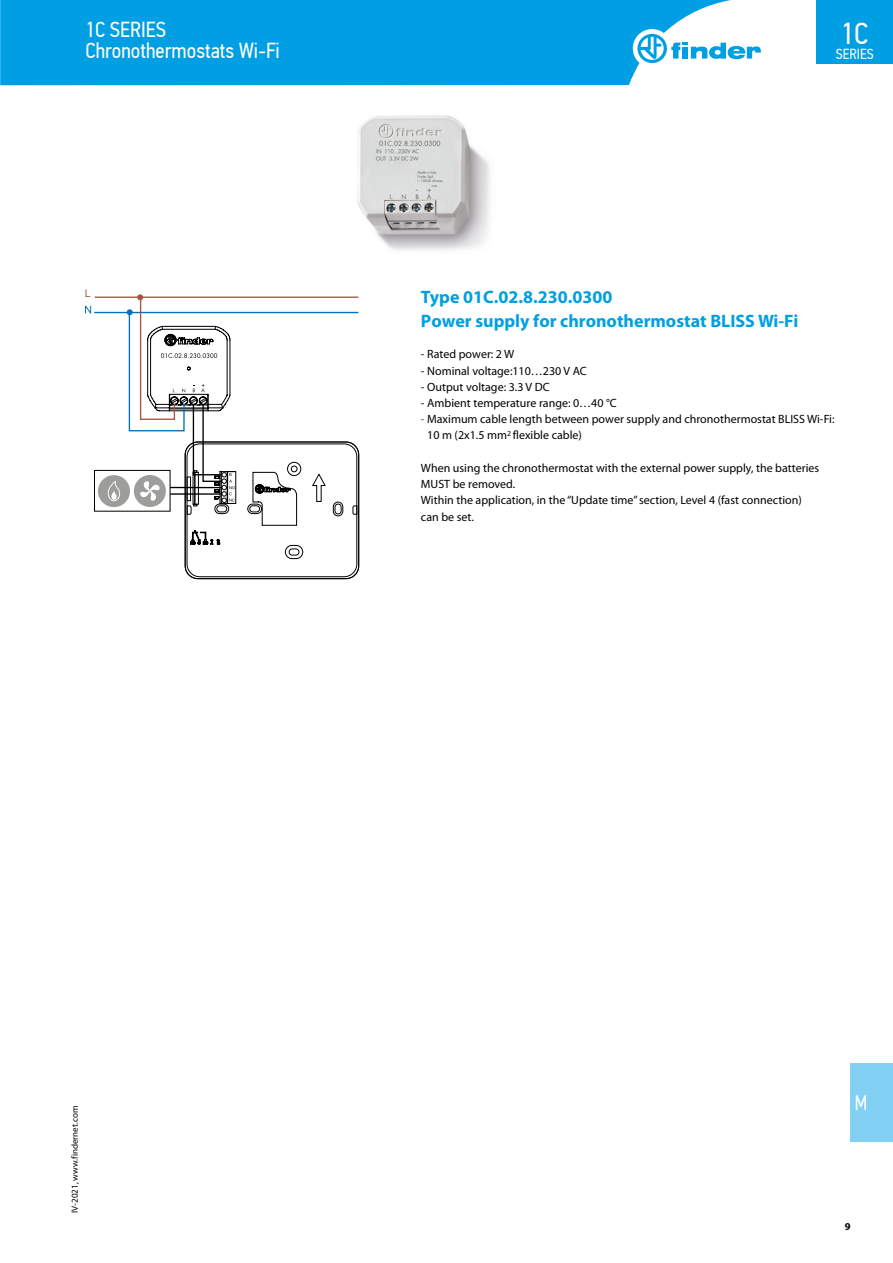
<style>
.page{position:relative;width:893px;height:1263px;background:#fff}
.page>*{position:absolute;margin:0;border:0;box-sizing:border-box;transform-origin:0 0}
.t1{font:30.3px "PF Din Text Cond Pro";color:#fff}
.t2{font:21.75px/21px "PF Din Text Cond Pro";color:#fff}
.t3{font:21px "PF Din Text Cond Pro";color:#fff;scale:.9 1}
.t4{font:700 18px/24.3px "Myriad Pro";color:#009fe3}
.t5{font:14.55px "PF Din Text Cond Pro";color:#fff}
.t6{font:12px/16.2px "Myriad Pro";color:#000}
.t7{font:700 10.5px "Myriad Pro";color:#000}
.t8{font:9px "Myriad Pro";color:#000}
.s1{color:#e6007d}
</style>
<div class="page">
<div style="left:850px;top:1063px;width:43px;height:79px;background:#83d0f5"></div>
<div style="left:0;top:0;width:731px;height:85px;background:#009fe3"></div>
<div style="left:633px;top:29px;width:38px;height:39px;background:#fff;border-radius:50%"></div>
<svg style="left:637px;top:34px;width:124px;height:29px"></svg>
<div style="left:816px;top:0;width:77px;height:64px;background:#009fe3"></div>
<img style="left:357px;top:115px;width:133px;height:136px">
<hr style="left:95px;top:297px;width:263px;height:1px;background:#a8563f">
<hr style="left:94px;top:312px;width:264px;height:1px;background:#0072bb">
<div style="left:185px;top:442px;width:174px;height:137px;border:1px solid #000;border-radius:13px"></div>
<div style="left:285px;top:545px;width:18px;height:14px;border:1px solid #000;border-radius:7px"></div>
<svg style="left:85px;top:306px;width:6px;height:7px"></svg>
<div style="left:98px;top:475px;width:32px;height:32px;background:#9d9d9c;border-radius:50%"></div>
<svg style="left:108px;top:481px;width:12px;height:20px"></svg>
<svg style="left:127px;top:294px;width:230px;height:262px"></svg>
<div style="left:94px;top:470px;width:76px;height:42px;border:1px solid #000"></div>
<h2 class="t2" style="left:85px;top:19px;width:196px">1C SERIES<br>Chronothermostats Wi-Fi</h2>
<h1 class="t1" style="left:841px;top:16px;width:29px">1C</h1>
<p class="t5" style="left:836px;top:45px;width:39px">SERIES</p>
<h3 class="t4" style="left:421px;top:284px;width:379px">Type 01C.02.8.230.0300<br>Power supply for chronothermostat BLISS Wi-Fi</h3>
<p class="t6" style="left:421px;top:346px;width:95px">- Rated power: 2 W</p>
<p class="t6" style="left:421px;top:362px;width:167px">- Nominal voltage:110…230 V AC</p>
<p class="t6" style="left:421px;top:379px;width:130px">- Output voltage: 3.3 V DC</p>
<p class="t6" style="left:421px;top:395px;width:197px">- Ambient temperature range: 0…40 °C</p>
<p class="t6" style="left:427px;top:411px;width:409px;text-indent:-6px"><span class="s1">-</span> Maximum cable length between power supply and chronothermostat BLISS Wi-Fi:<br>10 m (2x1.5 mm<sup>2</sup> flexible cable)</p>
<p class="t6" style="left:421px;top:460px;width:400px">When using the chronothermostat with the external power supply, the batteries MUST be removed.<br>Within the application, in the “Update time” section, Level 4 (fast connection) can be set.</p>
<p class="t8" style="left:69px;top:1213px;width:108px;rotate:-90deg">IV-2021, www.findernet.com</p>
<h3 class="t3" style="left:855px;top:1091px;width:15px">M</h3>
<p class="t7" style="left:845px;top:1219px;width:7px">9</p>
</div>
